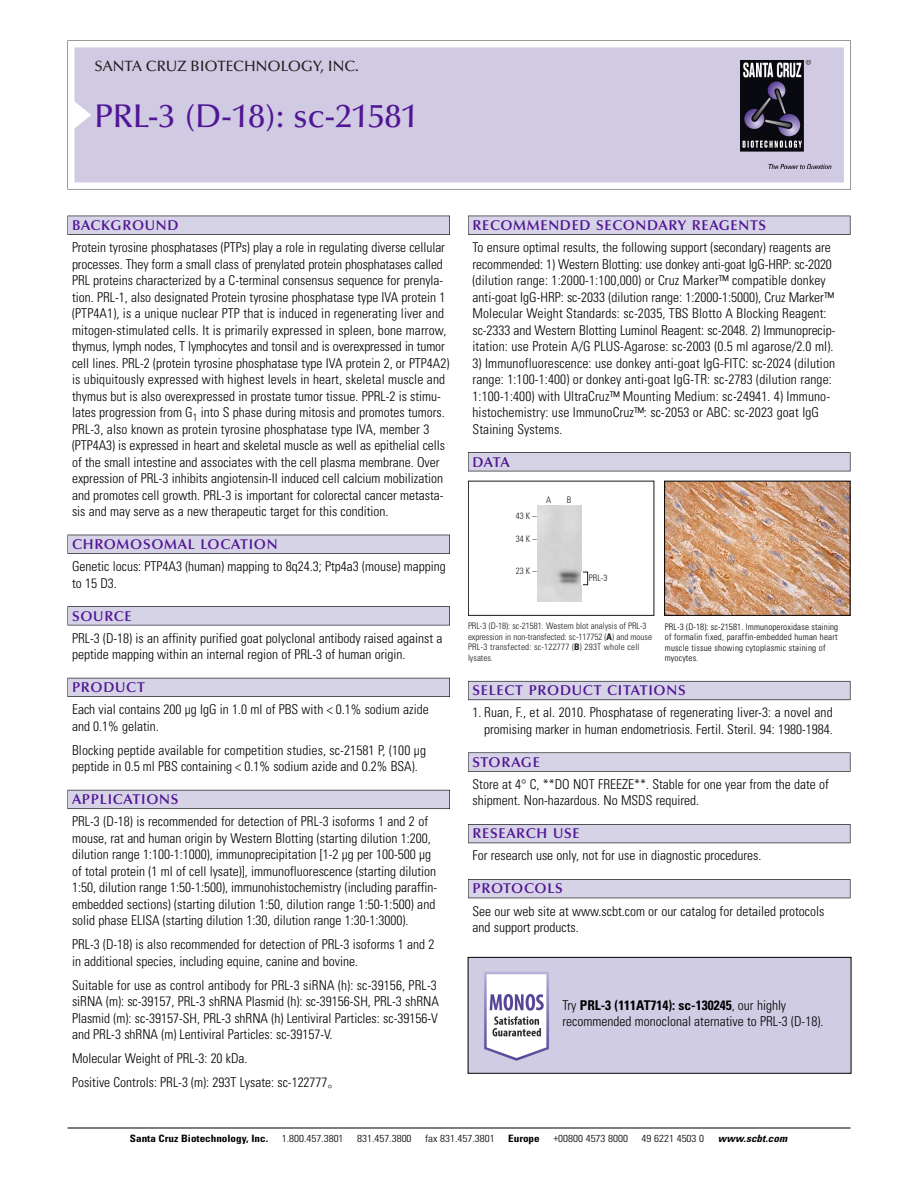
<style>
.page{position:relative;width:918px;height:1188px;background:#fff}
.page>*{position:absolute;margin:0;border:0;box-sizing:border-box;transform-origin:0 0}
.t1{font:500 33px "Optima";color:#511695}
.t2{font:500 15px "Optima";color:#231f20}
.t3{font:600 14.25px "Optima";letter-spacing:.05em;color:#511695}
.t4{font:300 condensed 13.5px/16.5px "Univers";color:#000}
.t5{font:300 condensed 10.2px "Univers";color:#000;scale:1.1 1}
.t6{font:700 condensed 10.2px "Univers";color:#000;scale:1.1 1}
.t7{font:italic 700 condensed 10.2px "Univers";letter-spacing:.005em;color:#000;scale:1.1 1}
.t8{font:9px/10.5px "Univers Condensed Light+PAVMKZ";color:#191919}
.t9{font:300 condensed 9px/10.5px "Univers";letter-spacing:.02em;color:#000}
.s1{font-family:"Hira Min Pro W3";font-weight:400;font-stretch:normal}
.s2{font-family:"Univers Condensed Bold+BCTKOA"}
.s3{font-weight:700}
</style>
<div class="page">
<svg style="left:68px;top:40px;width:783px;height:149px"></svg>
<div style="left:74px;top:47px;width:770px;height:135px;background:#d1cae3"></div>
<img style="left:741px;top:60px;width:90px;height:108px">
<div style="left:68px;top:216px;width:382px;height:19px;background:#525155"></div>
<div style="left:68px;top:216px;width:381px;height:18px;background:#d7d3e7"></div>
<div style="left:68px;top:535px;width:382px;height:19px;background:#515055"></div>
<div style="left:68px;top:535px;width:381px;height:18px;background:#d7d3e7"></div>
<div style="left:68px;top:606px;width:382px;height:19px;background:#545357"></div>
<div style="left:68px;top:607px;width:381px;height:18px;background:#d7d3e7"></div>
<div style="left:68px;top:678px;width:382px;height:19px;background:#54535a"></div>
<div style="left:68px;top:678px;width:381px;height:18px;background:#d7d3e7"></div>
<div style="left:68px;top:790px;width:382px;height:19px;background:#5b5a62"></div>
<div style="left:68px;top:790px;width:381px;height:18px;background:#d7d3e7"></div>
<div style="left:468px;top:216px;width:382px;height:19px;background:#525155"></div>
<div style="left:468px;top:216px;width:382px;height:18px;background:#d7d3e7"></div>
<div style="left:468px;top:452px;width:382px;height:19px;background:#525155"></div>
<div style="left:468px;top:453px;width:382px;height:18px;background:#d7d3e7"></div>
<div style="left:468px;top:681px;width:382px;height:19px;background:#66646d"></div>
<div style="left:468px;top:682px;width:382px;height:18px;background:#d7d3e7"></div>
<svg style="left:468px;top:752px;width:382px;height:20px"></svg>
<div style="left:468px;top:753px;width:382px;height:18px;background:#d7d3e7"></div>
<div style="left:468px;top:824px;width:382px;height:19px;background:#535259"></div>
<div style="left:468px;top:825px;width:382px;height:18px;background:#d7d3e7"></div>
<div style="left:468px;top:879px;width:382px;height:19px;background:#525158"></div>
<div style="left:468px;top:880px;width:382px;height:18px;background:#d7d3e7"></div>
<hr style="left:68px;top:1128px;width:782px;height:1px;background:#000">
<img style="left:666px;top:483px;width:182px;height:131px">
<div style="left:664px;top:481px;width:186px;height:135px;border:1px solid #000"></div>
<div style="left:468px;top:481px;width:186px;height:135px;border:1px solid #191919"></div>
<img style="left:538px;top:506px;width:43px;height:95px">
<div style="left:583px;top:572px;width:5px;height:13px;border:1px solid #191919"></div>
<img style="left:470px;top:959px;width:379px;height:113px">
<div style="left:468px;top:957px;width:383px;height:117px;border:1px solid #000"></div>
<p class="t2" style="left:94px;top:61px;width:266px">SANTA CRUZ BIOTECHNOLOGY, INC.</p>
<h1 class="t1" style="left:94px;top:103px;width:325px">PRL-3 (D-18): sc-21581</h1>
<p class="t3" style="left:72px;top:219px;width:108px">BACKGROUND</p>
<p class="t4" style="left:72px;top:240px;width:379px">Protein tyrosine phosphatases (PTPs) play a role in regulating diverse cellular processes. They form a small class of prenylated protein phosphatases called PRL proteins characterized by a C-terminal consensus sequence for prenyla&shy;tion. PRL-1, also designated Protein tyrosine phosphatase type IVA protein 1 (PTP4A1), is a unique nuclear PTP that is induced in regenerating liver and mitogen-stimulated cells. It is primarily expressed in spleen, bone marrow, thymus, lymph nodes, T lymphocytes and tonsil and is overexpressed in tumor cell lines. PRL-2 (protein tyrosine phosphatase type IVA protein 2, or PTP4A2) is ubiquitously expressed with highest levels in heart, skeletal muscle and thymus but is also overexpressed in prostate tumor tissue. PPRL-2 is stimu&shy;lates progression from G<sub>1</sub> into S phase during mitosis and promotes tumors.<br>PRL-3, also known as protein tyrosine phosphatase type IVA, member 3 (PTP4A3) is expressed in heart and skeletal muscle as well as epithelial cells of the small intestine and associates with the cell plasma membrane. Over expression of PRL-3 inhibits angiotensin-II induced cell calcium mobilization and promotes cell growth. PRL-3 is important for colorectal cancer metasta&shy;sis and may serve as a new therapeutic target for this condition.</p>
<p class="t3" style="left:72px;top:539px;width:207px">CHROMOSOMAL LOCATION</p>
<p class="t4" style="left:72px;top:559px;width:375px">Genetic locus: PTP4A3 (human) mapping to 8q24.3; Ptp4a3 (mouse) mapping to 15 D3.</p>
<p class="t3" style="left:72px;top:610px;width:61px">SOURCE</p>
<p class="t4" style="left:72px;top:631px;width:372px">PRL-3 (D-18) is an affinity purified goat polyclonal antibody raised against a peptide mapping within an internal region of PRL-3 of human origin.</p>
<p class="t3" style="left:72px;top:682px;width:74px">PRODUCT</p>
<p class="t4" style="left:72px;top:702px;width:358px">Each vial contains 200 µg IgG in 1.0 ml of PBS with &lt; 0.1% sodium azide and 0.1% gelatin.</p>
<p class="t4" style="left:72px;top:743px;width:356px">Blocking peptide available for competition studies, sc-21581 P, (100 µg peptide in 0.5 ml PBS containing &lt; 0.1% sodium azide and 0.2% BSA).</p>
<p class="t3" style="left:72px;top:794px;width:108px">APPLICATIONS</p>
<p class="t4" style="left:72px;top:814px;width:367px">PRL-3 (D-18) is recommended for detection of PRL-3 isoforms 1 and 2 of mouse, rat and human origin by Western Blotting (starting dilution 1:200, dilution range 1:100-1:1000), immunoprecipitation [1-2 µg per 100-500 µg of total protein (1 ml of cell lysate)], immunofluorescence (starting dilution 1:50, dilution range 1:50-1:500), immunohistochemistry (including paraffin&shy;embedded sections) (starting dilution 1:50, dilution range 1:50-1:500) and solid phase ELISA (starting dilution 1:30, dilution range 1:30-1:3000).</p>
<p class="t4" style="left:72px;top:937px;width:364px">PRL-3 (D-18) is also recommended for detection of PRL-3 isoforms 1 and 2 in additional species, including equine, canine and bovine.</p>
<p class="t4" style="left:72px;top:978px;width:368px">Suitable for use as control antibody for PRL-3 siRNA (h): sc-39156, PRL-3 siRNA (m): sc-39157, PRL-3 shRNA Plasmid (h): sc-39156-SH, PRL-3 shRNA Plasmid (m): sc-39157-SH, PRL-3 shRNA (h) Lentiviral Particles: sc-39156-V and PRL-3 shRNA (m) Lentiviral Particles: sc-39157-V.</p>
<p class="t4" style="left:72px;top:1048px;width:271px;line-height:24px">Molecular Weight of PRL-3: 20 kDa.<br>Positive Controls: PRL-3 (m): 293T Lysate: sc-122777<span class="s1">。</span></p>
<p class="t3" style="left:473px;top:219px;width:295px">RECOMMENDED SECONDARY REAGENTS</p>
<p class="t4" style="left:473px;top:240px;width:364px">To ensure optimal results, the following support (secondary) reagents are recommended: 1) Western Blotting: use donkey anti-goat IgG-HRP: sc-2020 (dilution range: 1:2000-1:100,000) or Cruz Marker™ compatible donkey anti-goat IgG-HRP: sc-2033 (dilution range: 1:2000-1:5000), Cruz Marker™ Molecular Weight Standards: sc-2035, TBS Blotto A Blocking Reagent: sc-2333 and Western Blotting Luminol Reagent: sc-2048. 2) Immunoprecip&shy;itation: use Protein A/G PLUS-Agarose: sc-2003 (0.5 ml agarose/2.0 ml).</p>
<p class="t4" style="left:473px;top:356px;width:364px">3) Immunofluorescence: use donkey anti-goat IgG-FITC: sc-2024 (dilution range: 1:100-1:400) or donkey anti-goat IgG-TR: sc-2783 (dilution range:<br>1:100-1:400) with UltraCruz™ Mounting Medium: sc-24941. 4) Immuno&shy;histochemistry: use ImmunoCruz™: sc-2053 or ABC: sc-2023 goat IgG Staining Systems.</p>
<p class="t3" style="left:473px;top:456px;width:39px">DATA</p>
<p class="t8" style="left:516px;top:511px;width:22px">43K–</p>
<p class="t8" style="left:516px;top:535px;width:22px">34K–</p>
<p class="t8" style="left:516px;top:566px;width:22px">23K–</p>
<p class="t8" style="left:546px;top:495px;width:7px">A</p>
<p class="t8" style="left:567px;top:495px;width:6px">B</p>
<p class="t8" style="left:589px;top:573px;width:20px">PRL-3</p>
<p class="t8" style="left:468px;top:622px;width:186px">PRL-3 (D-18): sc-21581. Western blot analysis of PRL-3 expression in non-transfected: sc-117752 (<span class="s2">A</span>) and mouse PRL-3 transfected: sc-122777 (<span class="s2">B</span>) 293T whole cell lysates.</p>
<p class="t9" style="left:665px;top:622px;width:175px">PRL-3 (D-18): sc-21581. Immunoperoxidase staining of formalin fixed, paraffin-embedded human heart muscle tissue showing cytoplasmic staining of myocytes.</p>
<p class="t3" style="left:473px;top:685px;width:215px">SELECT PRODUCT CITATIONS</p>
<p class="t4" style="left:473px;top:706px;width:362px;text-align:right">1. Ruan, F., et al. 2010. Phosphatase of regenerating liver-3: a novel and promising marker in human endometriosis. Fertil. Steril. 94: 1980-1984.</p>
<p class="t3" style="left:473px;top:756px;width:69px">STORAGE</p>
<p class="t4" style="left:473px;top:777px;width:358px">Store at 4° C, **DO NOT FREEZE**. Stable for one year from the date of shipment. Non-hazardous. No MSDS required.</p>
<p class="t3" style="left:473px;top:828px;width:109px">RESEARCH USE</p>
<p class="t4" style="left:473px;top:849px;width:290px">For research use only, not for use in diagnostic procedures.</p>
<p class="t3" style="left:473px;top:883px;width:92px">PROTOCOLS</p>
<p class="t4" style="left:473px;top:904px;width:353px">See our web site at www.scbt.com or our catalog for detailed protocols and support products.</p>
<p class="t4" style="left:563px;top:998px;width:262px">Try <span class="s3">PRL-3 (111AT714): sc-130245</span>, our highly recommended monoclonal aternative to PRL-3 (D-18).</p>
<p class="t6" style="left:130px;top:1135px;width:127px">Santa Cruz Biotechnology, Inc.</p>
<p class="t5" style="left:282px;top:1135px;width:58px">1.800.457.3801</p>
<p class="t5" style="left:357px;top:1135px;width:51px">831.457.3800</p>
<p class="t5" style="left:425px;top:1135px;width:65px">fax 831.457.3801</p>
<p class="t6" style="left:508px;top:1135px;width:30px">Europe</p>
<p class="t5" style="left:553px;top:1135px;width:69px">+00800 4573 8000</p>
<p class="t5" style="left:642px;top:1135px;width:58px">49 6221 4503 0</p>
<p class="t7" style="left:718px;top:1135px;width:64px">www.scbt.com</p>
</div>
